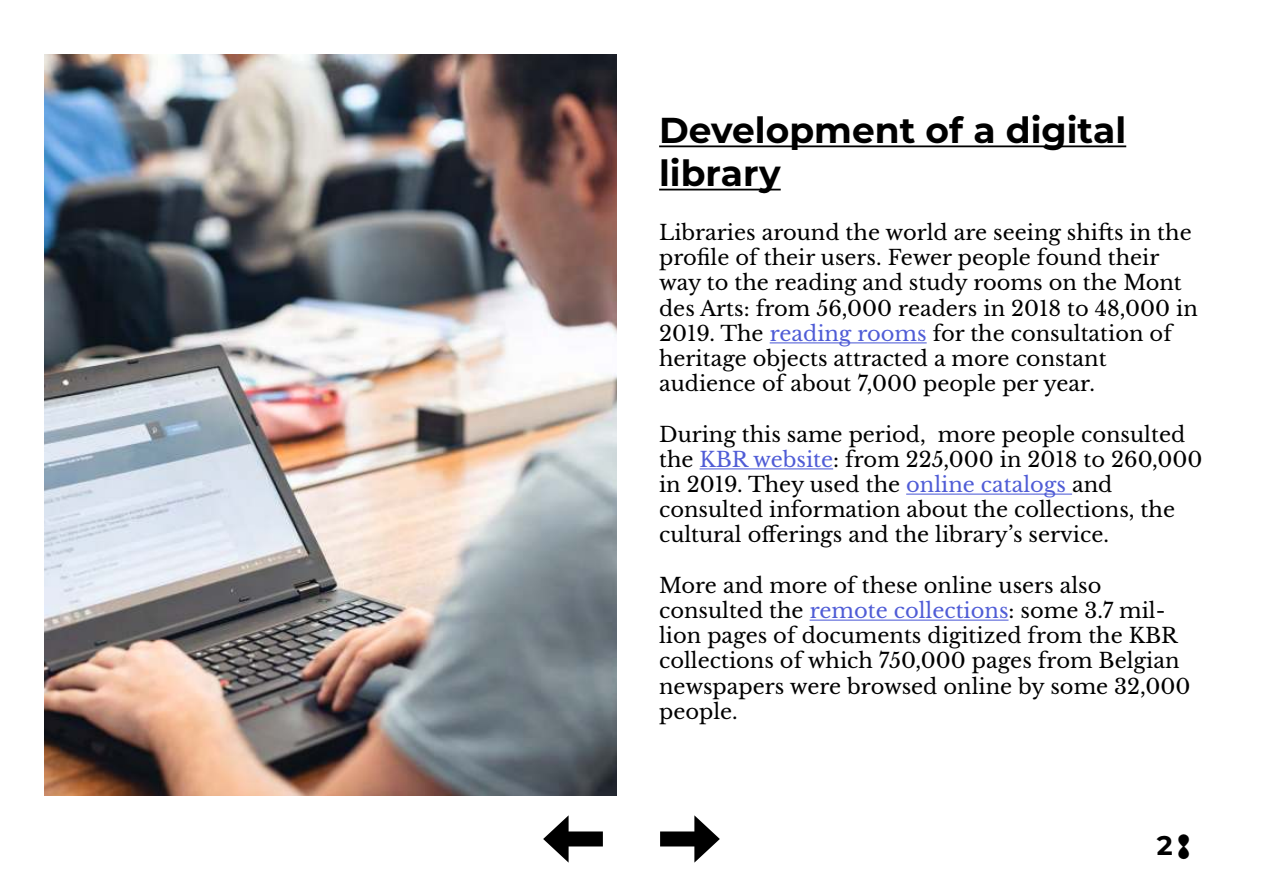
<style>
.page{position:relative;width:1263px;height:893px;background:#fff}
.page>*{position:absolute;margin:0;border:0;box-sizing:border-box;transform-origin:0 0}
.t1{font:700 36px/43.2px "KB Rserrat";color:#000}
.t2{font:700 27px "KB Rserrat";color:#000}
.t3{font:21px/25.2px "Libre Baskerville";color:#000}
.s1{color:#4f5cd6}
</style>
<div class="page">
<hr style="left:659px;top:145px;width:467px;height:2px;background:#000">
<hr style="left:659px;top:189px;width:122px;height:1px;background:#000">
<hr style="left:770px;top:342px;width:157px;height:1px;background:#4f5cd6">
<hr style="left:700px;top:468px;width:133px;height:1px;background:#4f5cd6">
<hr style="left:906px;top:494px;width:166px;height:1px;background:#4f5cd6">
<hr style="left:810px;top:620px;width:198px;height:1px;background:#4f5cd6">
<img style="left:45px;top:54px;width:572px;height:741px">
<div style="left:660px;top:831px;width:44px;height:15px;background:#000"></div>
<svg style="left:694px;top:815px;width:26px;height:48px"></svg>
<div style="left:559px;top:831px;width:44px;height:15px;background:#000"></div>
<svg style="left:543px;top:815px;width:26px;height:48px"></svg>
<h1 class="t1" style="left:659px;top:111px;width:469px">Development of a digital library</h1>
<p class="t3" style="left:659px;top:220px;width:540px">Libraries around the world are seeing shifts in the profile of their users. Fewer people found their way to the reading and study rooms on the Mont des Arts: from 56,000 readers in 2018 to 48,000 in 2019. The <span class="s1">reading rooms</span> for the consultation of heritage objects attracted a more constant audience of about 7,000 people per year.</p>
<p class="t3" style="left:659px;top:422px;width:545px">During this same period, more people consulted the <span class="s1">KBR website</span>: from 225,000 in 2018 to 260,000 in 2019. They used the <span class="s1">online catalogs</span> and consulted information about the collections, the cultural offerings and the library’s service.</p>
<p class="t3" style="left:659px;top:573px;width:533px">More and more of these online users also consulted the <span class="s1">remote collections</span>: some 3.7 mil&shy;lion pages of documents digitized from the KBR collections of which 750,000 pages from Belgian newspapers were browsed online by some 32,000 people.</p>
<p class="t2" style="left:1157px;top:834px;width:34px">2$</p>
</div>
